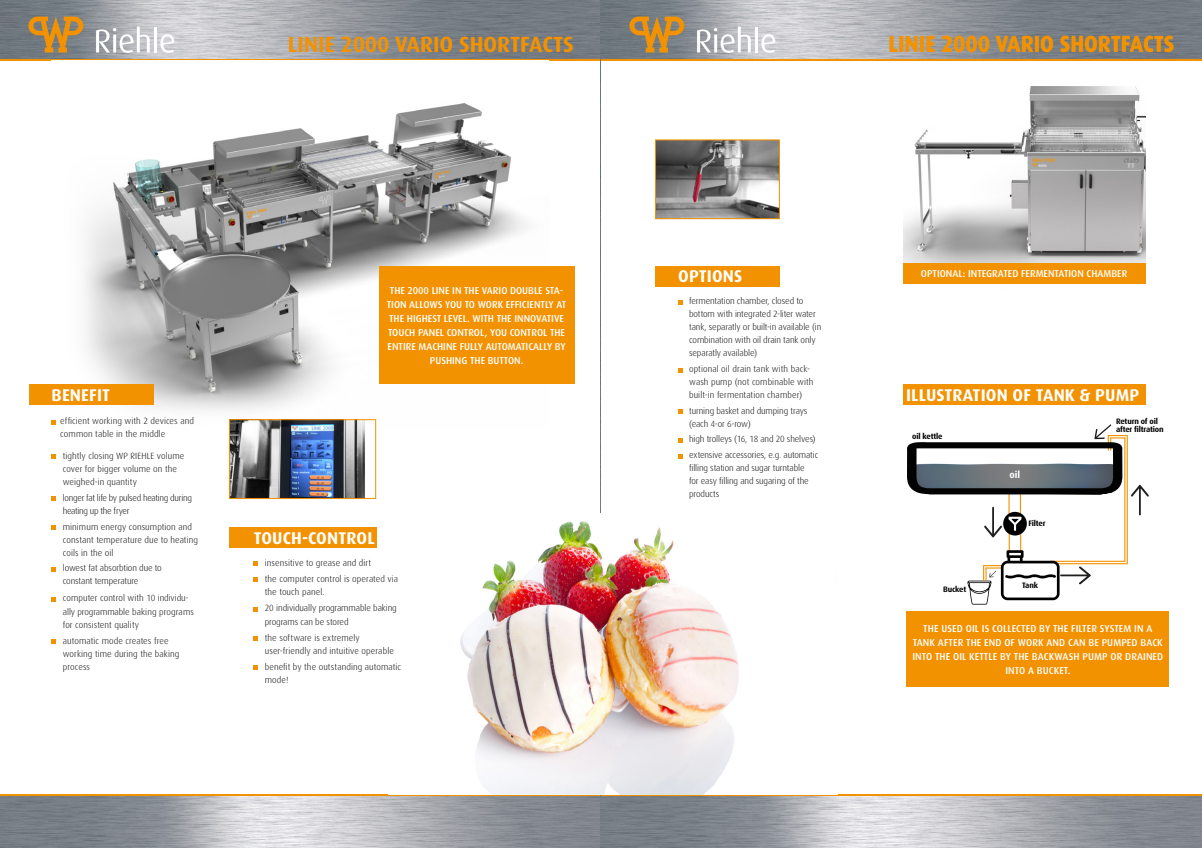
<style>
.page{position:relative;width:1202px;height:848px;background:#fff}
.page>*{position:absolute;margin:0;border:0;box-sizing:border-box;transform-origin:0 0}
.t1{font:700 22px "Dax Pro";color:#f39200}
.t2{font:700 17px "Dax Pro";letter-spacing:.01em;color:#fff}
.t3{font:500 10px/14px "Dax Pro";color:#fff;text-align:center}
.t4{font:700 9.6px "Dax Pro";color:#fff}
.t5{font:300 9px/13px "Dax Pro";letter-spacing:-.005em;color:#020203}
.t6{font:300 9px/13px "Dax Pro";letter-spacing:-.03em;color:#020203}
.t7{font:700 7.9px/7.9px "Dax Pro";letter-spacing:-.02em;color:#000}
.s1{color:#000}
</style>
<div class="page">
<img style="left:0;top:0;width:1202px;height:848px">
<div style="left:0;top:60px;width:601px;height:734px;background:#fff"></div>
<hr style="left:0;top:59px;width:601px;height:1px;background:#f39200">
<hr style="left:0;top:794px;width:601px;height:1px;background:#f39200">
<div style="left:601px;top:60px;width:601px;height:734px;background:#fff"></div>
<hr style="left:601px;top:59px;width:601px;height:1px;background:#f39200">
<hr style="left:601px;top:794px;width:601px;height:1px;background:#f39200">
<svg style="left:28px;top:17px;width:55px;height:35px;background:#ac8648"></svg>
<svg style="left:96px;top:27px;width:54px;height:25px"></svg>
<hr style="left:154px;top:27px;width:3px;height:25px;background:#fff">
<svg style="left:160px;top:34px;width:14px;height:18px"></svg>
<img style="left:52px;top:103px;width:475px;height:324px">
<svg style="left:629px;top:17px;width:55px;height:35px;background:#ac8648"></svg>
<svg style="left:697px;top:27px;width:54px;height:25px"></svg>
<hr style="left:755px;top:27px;width:3px;height:25px;background:#fff">
<svg style="left:761px;top:34px;width:14px;height:18px"></svg>
<img style="left:460px;top:521px;width:279px;height:273px">
<img style="left:904px;top:86px;width:241px;height:177px">
<img style="left:231px;top:421px;width:143px;height:76px">
<div style="left:229px;top:419px;width:147px;height:80px;border:1px solid #f39200"></div>
<img style="left:657px;top:141px;width:121px;height:76px">
<div style="left:655px;top:139px;width:125px;height:80px;border:1px solid #f39200"></div>
<div style="left:655px;top:266px;width:125px;height:21px;background:#f39200"></div>
<svg style="left:678px;top:300px;width:4px;height:4px"></svg>
<svg style="left:678px;top:368px;width:4px;height:4px"></svg>
<svg style="left:678px;top:410px;width:4px;height:4px"></svg>
<svg style="left:678px;top:438px;width:4px;height:5px"></svg>
<svg style="left:678px;top:454px;width:4px;height:5px"></svg>
<div style="left:903px;top:263px;width:242px;height:21px;background:#f39200"></div>
<div style="left:903px;top:384px;width:243px;height:21px;background:#f39200"></div>
<div style="left:907px;top:611px;width:262px;height:75px;background:#f39200"></div>
<svg style="left:907px;top:424px;width:242px;height:180px"></svg>
<div style="left:29px;top:384px;width:125px;height:21px;background:#f39200"></div>
<svg style="left:52px;top:420px;width:4px;height:4px"></svg>
<svg style="left:52px;top:454px;width:4px;height:5px"></svg>
<svg style="left:52px;top:496px;width:4px;height:5px"></svg>
<svg style="left:52px;top:525px;width:4px;height:4px"></svg>
<svg style="left:52px;top:567px;width:4px;height:4px"></svg>
<svg style="left:52px;top:597px;width:4px;height:4px"></svg>
<svg style="left:52px;top:639px;width:4px;height:5px"></svg>
<div style="left:379px;top:266px;width:195px;height:118px;background:#f39200"></div>
<div style="left:229px;top:527px;width:147px;height:21px;background:#f39200"></div>
<svg style="left:254px;top:561px;width:4px;height:4px"></svg>
<svg style="left:254px;top:577px;width:4px;height:4px"></svg>
<svg style="left:254px;top:607px;width:4px;height:4px"></svg>
<svg style="left:254px;top:636px;width:4px;height:5px"></svg>
<svg style="left:254px;top:665px;width:4px;height:5px"></svg>
<h1 class="t1" style="left:288px;top:31px;width:287px">LINIE 2000 VARIO SHORTFACTS</h1>
<h2 class="t2" style="left:52px;top:384px;width:60px">BENEFIT</h2>
<p class="t5" style="left:60px;top:414px;width:135px">efficient working with 2 devices and common table in the middle</p>
<p class="t5" style="left:63px;top:449px;width:123px"><span class="s1">tigh</span>tly closing WP RIEHLE volume cover for bigger volume on the weighed-in quantity</p>
<p class="t6" style="left:63px;top:491px;width:131px">longer fat life by pulsed heating during heating up the fryer</p>
<p class="t5" style="left:63px;top:519px;width:137px">minimum energy consumption and constant temperature due to heating coils in the oil</p>
<p class="t5" style="left:63px;top:561px;width:100px">lowest fat absorbtion due to constant temperature</p>
<p class="t5" style="left:63px;top:591px;width:133px;line-height:13.9px">computer control with 10 individu&shy;ally programmable baking programs</p>
<p class="t5" style="left:63px;top:617px;width:107px;line-height:15.8px">for consistent quality automatic mode creates free</p>
<p class="t5" style="left:63px;top:647px;width:118px">working time during the baking process</p>
<p class="t3" style="left:387px;top:283px;width:181px">THE 2000 LINE IN THE VARIO DOUBLE STA-TION ALLOWS YOU TO WORK EFFICIENTLY AT THE HIGHEST LEVEL. WITH THE INNOVATIVE TOUCH PANEL CONTROL, YOU CONTROL THE ENTIRE MACHINE FULLY AUTOMATICALLY BY PUSHING THE BUTTON.</p>
<h2 class="t2" style="left:254px;top:527px;width:122px">TOUCH-CONTROL</h2>
<p class="t5" style="left:265px;top:554px;width:135px;line-height:15.8px">insensitive to grease and dirt<br>the computer control is operated via</p>
<p class="t5" style="left:265px;top:582px;width:133px;line-height:16.8px">the touch panel.<br>20 individually programmable baking</p>
<p class="t5" style="left:265px;top:614px;width:96px;line-height:15.8px">programs can be stored the software is extremely</p>
<p class="t5" style="left:265px;top:643px;width:138px;line-height:15.8px">user-friendly and intuitive operable benefit by the outstanding automatic</p>
<p class="t5" style="left:265px;top:673px;width:25px">mode!</p>
<h1 class="t1" style="left:888px;top:31px;width:287px">LINIE 2000 VARIO SHORTFACTS</h1>
<h2 class="t2" style="left:678px;top:265px;width:66px">OPTIONS</h2>
<p class="t5" style="left:689px;top:294px;width:134px">fermentation chamber, closed to bottom with integrated 2-liter water tank, separatly or built-in available (in combination with oil drain tank only separatly available)</p>
<p class="t5" style="left:689px;top:362px;width:126px">optional oil drain tank with back&shy;wash pump (not combinable with built-in fermentation chamber)</p>
<p class="t5" style="left:689px;top:404px;width:120px">turning basket and dumping trays (each 4-or 6-row)</p>
<p class="t5" style="left:689px;top:431px;width:131px;line-height:15.8px">high trolleys (16, 18 and 20 shelves) extensive accessories, e.g. automatic</p>
<p class="t5" style="left:689px;top:461px;width:121px">filling station and sugar turntable for easy filling and sugaring of the products</p>
<p class="t3" style="left:921px;top:267px;width:208px">OPTIONAL: INTEGRATED FERMENTATION CHAMBER</p>
<h2 class="t2" style="left:906px;top:383px;width:235px">ILLUSTRATION OF TANK &amp; PUMP</h2>
<p class="t7" style="left:912px;top:431px;width:32px">oil kettle</p>
<p class="t7" style="left:943px;top:585px;width:25px">Bucket</p>
<p class="t4" style="left:1009px;top:468px;width:12px">oil</p>
<p class="t7" style="left:1028px;top:519px;width:19px">Filter</p>
<p class="t7" style="left:1022px;top:581px;width:17px">Tank</p>
<p class="t7" style="left:1116px;top:417px;width:49px">Return of oil after filtration</p>
<p class="t3" style="left:912px;top:621px;width:252px">THE USED OIL IS COLLECTED BY THE FILTER SYSTEM IN A TANK AFTER THE END OF WORK AND CAN BE PUMPED BACK INTO THE OIL KETTLE BY THE BACKWASH PUMP OR DRAINED INTO A BUCKET.</p>
</div>
